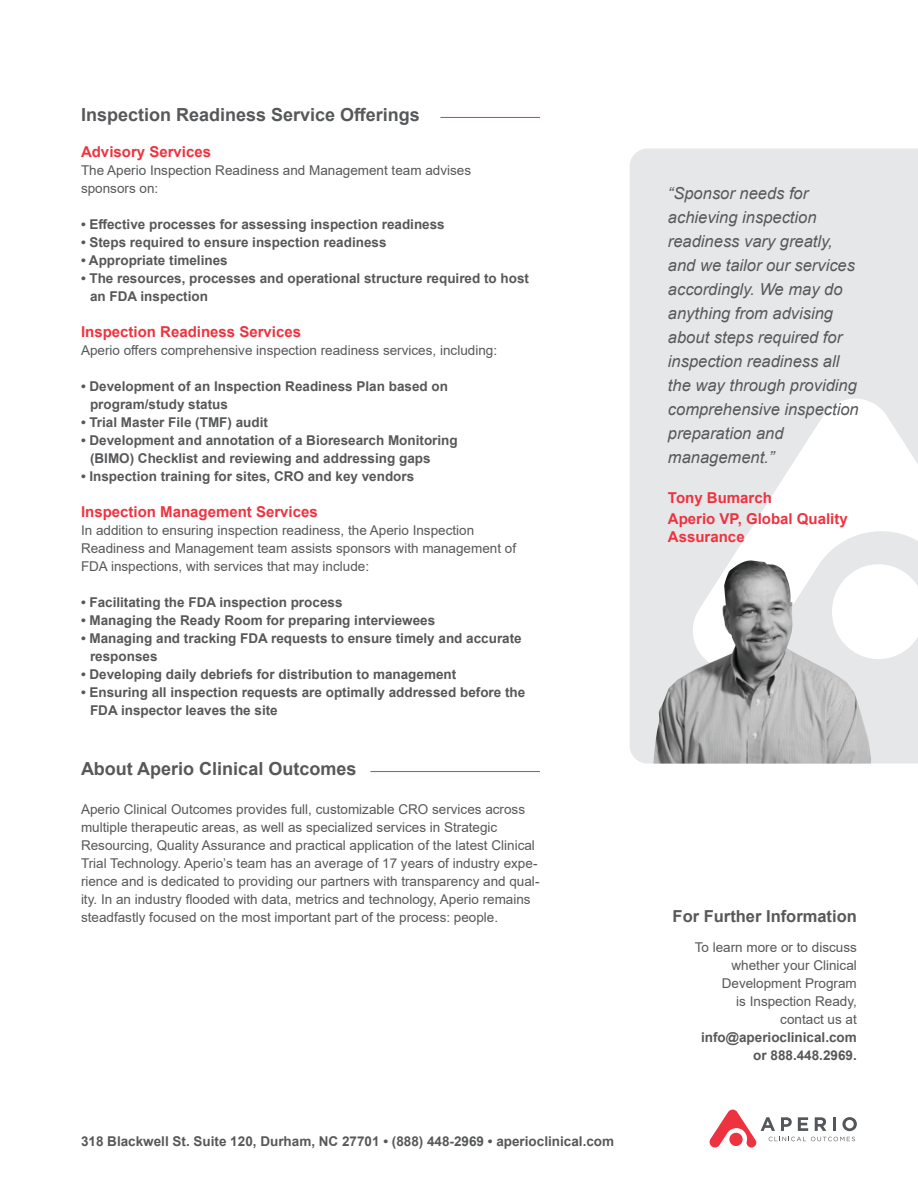
<style>
.page{position:relative;width:918px;height:1188px;background:#fff}
.page>*{position:absolute;margin:0;border:0;box-sizing:border-box;transform-origin:0 0}
.Aperio_Paragraph_Bod{font:700 18px "Arial";color:#57585a}
.t1{font:italic 16.5px/24px "Arial";color:#57585a}
.t2{font:700 16.5px "Arial";color:#57585a}
.Aperio_Paragraph_Bod-2{font:700 15px/18px "Arial";color:#ee3340}
.Aperio_Paragraph_Bod-3{font:13.5px/18px "Arial";color:#57585a}
.Aperio_Paragraph_Bod-4{font:700 13.5px/18px "Arial";color:#57585a;text-align:right}
</style>
<div class="page">
<svg style="left:710px;top:1110px;width:147px;height:37px"></svg>
<div style="left:630px;top:149px;width:288px;height:615px;background:#e6e7e9"></div>
<hr style="left:440px;top:117px;width:100px;height:1px;background:#ee3340">
<hr style="left:370px;top:771px;width:170px;height:1px;background:#ee3340">
<svg style="left:693px;top:399px;width:225px;height:271px;fill:#e6e7e9"></svg>
<svg style="left:871px;top:564px;width:47px;height:95px"></svg>
<img style="left:653px;top:560px;width:218px;height:204px">
<p class="Aperio_Paragraph_Bod" style="left:81px;top:102px;width:340px">Inspection Readiness Service Offerings</p>
<p class="Aperio_Paragraph_Bod-2" style="left:81px;top:143px;width:132px">Advisory Services</p>
<p class="Aperio_Paragraph_Bod-3" style="left:81px;top:161px;width:392px">The Aperio Inspection Readiness and Management team advises</p>
<p class="Aperio_Paragraph_Bod-3" style="left:81px;top:179px;width:79px">sponsors on:</p>
<p class="Aperio_Paragraph_Bod-4" style="left:81px;top:216px;width:365px">• Effective processes for assessing inspection readiness</p>
<p class="Aperio_Paragraph_Bod-4" style="left:81px;top:234px;width:307px">• Steps required to ensure inspection readiness</p>
<p class="Aperio_Paragraph_Bod-4" style="left:81px;top:252px;width:148px">• Appropriate timelines</p>
<p class="Aperio_Paragraph_Bod-4" style="left:81px;top:270px;width:450px">• The resources, processes and operational structure required to host</p>
<p class="Aperio_Paragraph_Bod-4" style="left:90px;top:288px;width:120px">an FDA inspection</p>
<p class="Aperio_Paragraph_Bod-2" style="left:81px;top:323px;width:222px">Inspection Readiness Services</p>
<p class="Aperio_Paragraph_Bod-3" style="left:81px;top:341px;width:418px">Aperio offers comprehensive inspection readiness services, including:</p>
<p class="Aperio_Paragraph_Bod-4" style="left:81px;top:378px;width:369px">• Development of an Inspection Readiness Plan based on</p>
<p class="Aperio_Paragraph_Bod-4" style="left:90px;top:396px;width:140px">program/study status</p>
<p class="Aperio_Paragraph_Bod-4" style="left:81px;top:414px;width:189px">• Trial Master File (TMF) audit</p>
<p class="Aperio_Paragraph_Bod-4" style="left:81px;top:432px;width:378px">• Development and annotation of a Bioresearch Monitoring</p>
<p class="Aperio_Paragraph_Bod-4" style="left:90px;top:450px;width:342px">(BIMO) Checklist and reviewing and addressing gaps</p>
<p class="Aperio_Paragraph_Bod-4" style="left:81px;top:468px;width:335px">• Inspection training for sites, CRO and key vendors</p>
<p class="Aperio_Paragraph_Bod-2" style="left:81px;top:503px;width:238px">Inspection Management Services</p>
<p class="Aperio_Paragraph_Bod-3" style="left:81px;top:521px;width:437px">In addition to ensuring inspection readiness, the Aperio Inspection<br>Readiness and Management team assists sponsors with management of<br>FDA inspections, with services that may include:</p>
<p class="Aperio_Paragraph_Bod-4" style="left:81px;top:594px;width:263px">• Facilitating the FDA inspection process</p>
<p class="Aperio_Paragraph_Bod-4" style="left:81px;top:612px;width:356px">• Managing the Ready Room for preparing interviewees</p>
<p class="Aperio_Paragraph_Bod-4" style="left:81px;top:630px;width:442px">• Managing and tracking FDA requests to ensure timely and accurate</p>
<p class="Aperio_Paragraph_Bod-4" style="left:90px;top:648px;width:69px">responses</p>
<p class="Aperio_Paragraph_Bod-4" style="left:81px;top:666px;width:377px">• Developing daily debriefs for distribution to management</p>
<p class="Aperio_Paragraph_Bod-4" style="left:81px;top:684px;width:446px">• Ensuring all inspection requests are optimally addressed before the</p>
<p class="Aperio_Paragraph_Bod-4" style="left:90px;top:702px;width:189px">FDA inspector leaves the site</p>
<p class="Aperio_Paragraph_Bod" style="left:81px;top:756px;width:277px">About Aperio Clinical Outcomes</p>
<p class="Aperio_Paragraph_Bod-3" style="left:81px;top:800px;width:460px">Aperio Clinical Outcomes provides full, customizable CRO services across multiple therapeutic areas, as well as specialized services in Strategic Resourcing, Quality Assurance and practical application of the latest Clinical Trial Technology. Aperio’s team has an average of 17 years of industry expe&shy;rience and is dedicated to providing our partners with transparency and qual&shy;ity. In an industry flooded with data, metrics and technology, Aperio remains</p>
<p class="Aperio_Paragraph_Bod-3" style="left:81px;top:908px;width:419px">steadfastly focused on the most important part of the process: people.</p>
<p class="Aperio_Paragraph_Bod-4" style="left:81px;top:1132px;width:535px">318 Blackwell St. Suite 120, Durham, NC 27701 • (888) 448-2969 • aperioclinical.com</p>
<p class="t1" style="left:668px;top:182px;width:166px">“Sponsor needs for achieving inspection readiness vary greatly,</p>
<p class="t1" style="left:668px;top:254px;width:189px">and we tailor our services</p>
<p class="t1" style="left:668px;top:278px;width:176px">accordingly. We may do</p>
<p class="t1" style="left:668px;top:302px;width:192px">anything from advising about steps required for inspection readiness all the way through providing comprehensive inspection preparation and</p>
<p class="t1" style="left:668px;top:446px;width:108px">management.”</p>
<p class="Aperio_Paragraph_Bod-2" style="left:668px;top:489px;width:105px">Tony Bumarch</p>
<p class="Aperio_Paragraph_Bod-2" style="left:668px;top:510px;width:181px">Aperio VP, Global Quality<br>Assurance</p>
<p class="t2" style="left:673px;top:904px;width:186px">For Further Information</p>
<p class="Aperio_Paragraph_Bod-3" style="left:695px;top:938px;width:164px;text-align:right">To learn more or to discuss whether your Clinical<br>Development Program<br>is Inspection Ready, contact us at</p>
<p class="Aperio_Paragraph_Bod-4" style="left:701px;top:1028px;width:157px">info@aperioclinical.com or 888.448.2969.</p>
</div>
